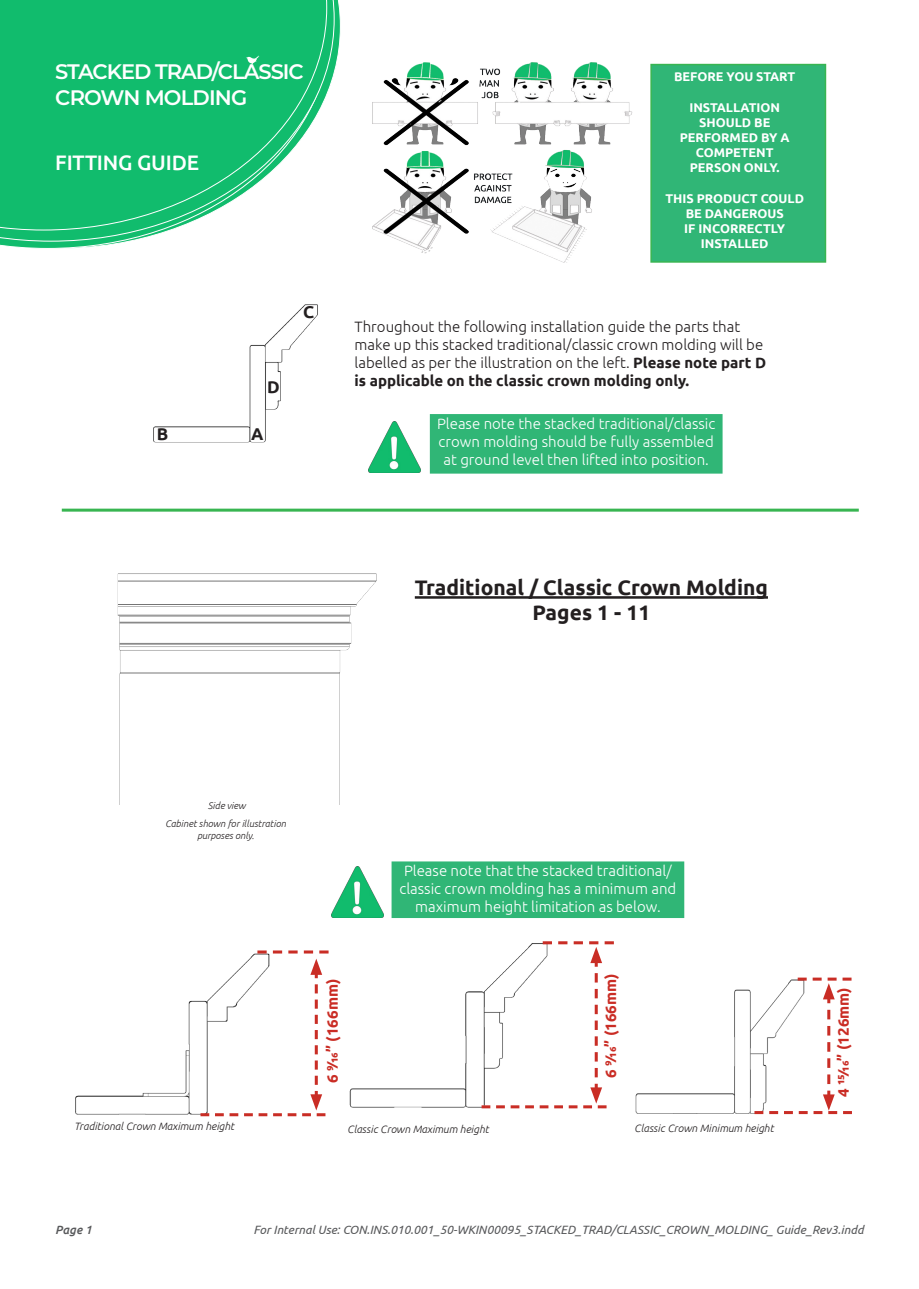
<style>
.page{position:relative;width:919px;height:1289px;background:#fff}
.page>*{position:absolute;margin:0;border:0;box-sizing:border-box;transform-origin:0 0}
.t1{font:700 21px "Ubuntu";color:#231f20}
.t2{font:600 21px/25.2px "Montserrat";letter-spacing:-.05em;color:#fff}
.t3{font:500 21px "Ubuntu";letter-spacing:-.01em;color:#fff}
.t4{font:700 17.1px "Ubuntu";color:#231f20}
.t5{font:700 15.15px "Ubuntu";color:#ca2d25}
.t6{font:300 15px/18px "Ubuntu";color:#fff;text-align:center}
.t7{font:300 15px/18px "Ubuntu";color:#231f20}
.t8{font:700 12.6px "Ubuntu";color:#fff}
.t9{font:italic 12px "Ubuntu";color:#57585a}
.t10{font:italic 500 12px "Ubuntu";color:#57585a}
.t11{font:italic 300 10.65px "Ubuntu";color:#231f20}
.t12{font:italic 300 9.6px/11.6px "Ubuntu";color:#231f20;text-align:center}
.s1{font-weight:700}
</style>
<div class="page">
<svg style="left:334px;top:0;width:7px;height:73px"></svg>
<svg style="left:0;top:241px;width:130px;height:8px"></svg>
<svg style="left:0;top:0;width:334px;height:241px"></svg>
<svg style="left:0;top:0;width:327px;height:230px;background:#2cc37d"></svg>
<svg style="left:246px;top:55px;width:13px;height:11px"></svg>
<div style="left:650px;top:64px;width:176px;height:199px;background:#30b676;border:2px solid #38b551"></div>
<img style="left:372px;top:62px;width:261px;height:201px">
<img style="left:153px;top:304px;width:165px;height:139px">
<div style="left:431px;top:415px;width:290px;height:57px;background:#30b676"></div>
<div style="left:430px;top:414px;width:292px;height:59px;border:3px solid #30b676"></div>
<img style="left:369px;top:421px;width:51px;height:51px">
<img style="left:75px;top:1000px;width:222px;height:117px">
<img style="left:349px;top:991px;width:223px;height:118px">
<img style="left:635px;top:989px;width:173px;height:126px">
<svg style="left:481px;top:941px;width:133px;height:167px"></svg>
<svg style="left:754px;top:977px;width:97px;height:137px"></svg>
<svg style="left:200px;top:950px;width:128px;height:166px"></svg>
<img style="left:117px;top:573px;width:260px;height:231px">
<hr style="left:415px;top:596px;width:352px;height:2px;background:#231f20">
<hr style="left:62px;top:508px;width:796px;height:3px;background:#38b551">
<div style="left:393px;top:863px;width:289px;height:53px;background:#30b676"></div>
<div style="left:391px;top:861px;width:293px;height:57px;border:3px solid #30b676"></div>
<img style="left:332px;top:866px;width:51px;height:51px">
<h1 class="t2" style="left:55px;top:58px;width:250px">STACKED TRAD/CLASSIC<br>CROWN MOLDING</h1>
<h1 class="t3" style="left:55px;top:149px;width:145px">FITTING GUIDE</h1>
<p class="t4" style="left:267px;top:376px;width:14px">D</p>
<p class="t4" style="left:157px;top:423px;width:13px">B</p>
<p class="t4" style="left:251px;top:424px;width:14px">A</p>
<p class="t4" style="left:303px;top:302px;width:13px">C</p>
<p class="t8" style="left:674px;top:69px;width:123px">BEFORE YOU START</p>
<p class="t8" style="left:689px;top:99px;width:92px">INSTALLATION</p>
<p class="t8" style="left:699px;top:115px;width:73px">SHOULD BE</p>
<p class="t8" style="left:679px;top:130px;width:111px">PERFORMED BY A</p>
<p class="t8" style="left:695px;top:145px;width:79px">COMPETENT</p>
<p class="t8" style="left:689px;top:160px;width:91px">PERSON ONLY.</p>
<p class="t8" style="left:665px;top:190px;width:140px">THIS PRODUCT COULD</p>
<p class="t8" style="left:685px;top:206px;width:99px">BE DANGEROUS</p>
<p class="t8" style="left:684px;top:221px;width:102px">IF INCORRECTLY</p>
<p class="t8" style="left:700px;top:236px;width:69px">INSTALLED</p>
<p class="t7" style="left:354px;top:317px;width:413px">Throughout the following installation guide the parts that make up this stacked traditional/classic crown molding will be labelled as per the illustration on the left. <span class="s1">Please note part D is applicable on the classic crown molding only.</span></p>
<p class="t6" style="left:437px;top:414px;width:280px">Please note the stacked traditional/classic crown molding should be fully assembled at ground level then lifted into position.</p>
<p class="t1" style="left:415px;top:574px;width:354px">Traditional / Classic Crown Molding</p>
<p class="t1" style="left:532px;top:600px;width:119px">Pages 1 - 11</p>
<p class="t12" style="left:208px;top:799px;width:39px">Side view</p>
<p class="t12" style="left:165px;top:817px;width:122px">Cabinet shown for illustration purposes only.</p>
<p class="t11" style="left:74px;top:1119px;width:161px">Traditional Crown Maximum height</p>
<p class="t6" style="left:399px;top:861px;width:278px">Please note that the stacked traditional/ classic crown molding has a minimum and maximum height limitation as below.</p>
<p class="t5" style="left:323px;top:1083px;width:106px;rotate:-90deg">6 9/16” (166mm)</p>
<p class="t11" style="left:347px;top:1122px;width:143px">Classic Crown Maximum height</p>
<p class="t5" style="left:601px;top:1077px;width:106px;rotate:-90deg">6 9/16” (166mm)</p>
<p class="t11" style="left:634px;top:1121px;width:141px">Classic Crown Minimum height</p>
<p class="t5" style="left:834px;top:1097px;width:111px;rotate:-90deg">4 15/16” (126mm)</p>
<p class="t10" style="left:55px;top:1221px;width:38px">Page 1</p>
<p class="t9" style="left:253px;top:1222px;width:611px">For Internal Use: CON.INS.010.001_50-WKIN00095_STACKED_TRAD/CLASSIC_CROWN_MOLDING_ Guide_Rev3.indd</p>
</div>
